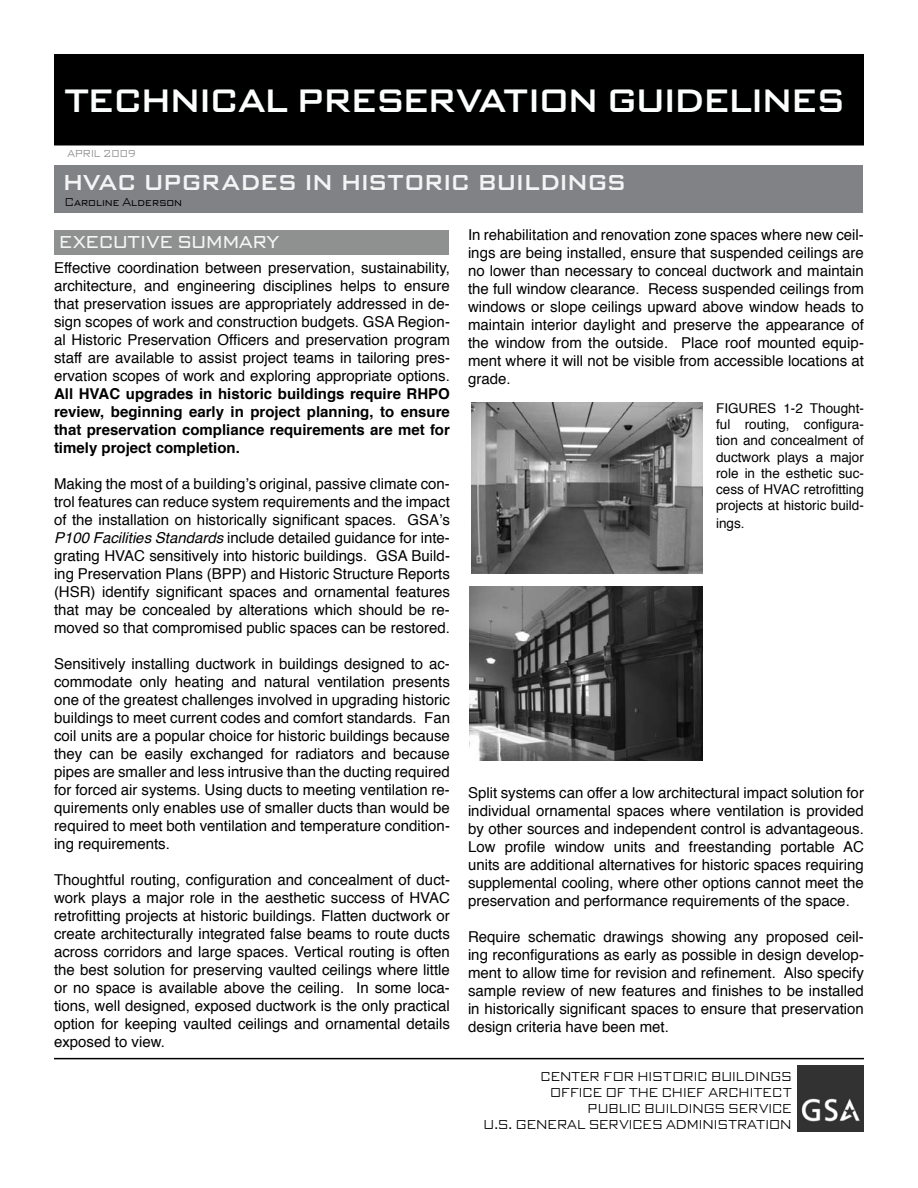
<style>
.page{position:relative;width:918px;height:1188px;background:#fff}
.page>*{position:absolute;margin:0;border:0;box-sizing:border-box;transform-origin:0 0}
.t1{font:500 33.75px "Bank Gothic EF";color:#fdffff}
.t2{font:30px "Bank Gothic EF";color:#f3f4f4}
.t3{font:18px "Bank Gothic EF";color:#f3f4f4}
.t4{font:15px/18px "Helvetica";color:#000;text-align:justify}
.t5{font:700 15px/18px "Helvetica";color:#000;text-align:justify}
.t6{font:13.5px/16.2px "Helvetica";color:#000;text-align:justify}
.t7{font:300 13.5px/16.2px "Bank Gothic EF";color:#000;text-align:right}
.t8{font:300 12px "Bank Gothic EF";color:#000}
.t9{font:300 10.5px "Bank Gothic EF";color:#878988}
.s1{font-style:italic}
</style>
<div class="page">
<hr style="left:54px;top:1058px;width:810px;height:1px;background:#000">
<div style="left:55px;top:55px;width:808px;height:90px;background:#000"></div>
<div style="left:54px;top:54px;width:810px;height:92px;border:2px solid #000"></div>
<div style="left:55px;top:165px;width:808px;height:47px;background:#808285"></div>
<div style="left:54px;top:230px;width:395px;height:24px;background:#8f9191"></div>
<img style="left:471px;top:402px;width:231px;height:172px">
<img style="left:470px;top:586px;width:233px;height:174px">
<img style="left:798px;top:1065px;width:66px;height:67px">
<p class="t1" style="left:65px;top:81px;width:780px">TECHNICAL PRESERVATION GUIDELINES</p>
<p class="t9" style="left:68px;top:147px;width:70px">APRIL 2009</p>
<p class="t2" style="left:63px;top:162px;width:564px">hvac upgrades in historic buildings</p>
<p class="t8" style="left:65px;top:195px;width:119px">Caroline Alderson</p>
<p class="t3" style="left:59px;top:231px;width:222px">EXECUTIVE SUMMARY</p>
<p class="t4" style="left:54px;top:259px;width:397px">Effective coordination between preservation, sustainability, architecture, and engineering disciplines helps to ensure that preservation issues are appropriately addressed in de&shy;sign scopes of work and construction budgets. GSA Region-</p>
<p class="t4" style="left:54px;top:331px;width:397px">al Historic Preservation Officers and preservation program staff are available to assist project teams in tailoring pres&shy;ervation scopes of work and exploring appropriate options.</p>
<p class="t5" style="left:54px;top:385px;width:397px">All HVAC upgrades in historic buildings require RHPO review, beginning early in project planning, to ensure that preservation compliance requirements are met for timely project completion.</p>
<p class="t4" style="left:54px;top:475px;width:397px">Making the most of a building’s original, passive climate con&shy;trol features can reduce system requirements and the impact of the installation on historically significant spaces. GSA’s</p>
<p class="t4" style="left:54px;top:529px;width:397px"><span class="s1">P100 Facilities Standards</span> include detailed guidance for inte&shy;grating HVAC sensitively into historic buildings. GSA Build&shy;ing Preservation Plans (BPP) and Historic Structure Reports</p>
<p class="t4" style="left:54px;top:583px;width:397px">(HSR) identify significant spaces and ornamental features that may be concealed by alterations which should be re&shy;moved so that compromised public spaces can be restored.</p>
<p class="t4" style="left:54px;top:655px;width:397px">Sensitively installing ductwork in buildings designed to ac-</p>
<p class="t4" style="left:54px;top:673px;width:397px">commodate only heating and natural ventilation presents</p>
<p class="t4" style="left:54px;top:691px;width:397px">one of the greatest challenges involved in upgrading historic</p>
<p class="t4" style="left:54px;top:709px;width:398px">buildings to meet current codes and comfort standards. Fan</p>
<p class="t4" style="left:54px;top:727px;width:397px">coil units are a popular choice for historic buildings because they can be easily exchanged for radiators and because</p>
<p class="t4" style="left:54px;top:763px;width:397px">pipes are smaller and less intrusive than the ducting required for forced air systems. Using ducts to meeting ventilation re&shy;quirements only enables use of smaller ducts than would be required to meet both ventilation and temperature condition&shy;ing requirements.</p>
<p class="t4" style="left:54px;top:871px;width:397px">Thoughtful routing, configuration and concealment of duct&shy;work plays a major role in the aesthetic success of HVAC retrofitting projects at historic buildings. Flatten ductwork or create architecturally integrated false beams to route ducts</p>
<p class="t4" style="left:54px;top:943px;width:397px">across corridors and large spaces. Vertical routing is often the best solution for preserving vaulted ceilings where little or no space is available above the ceiling. In some loca&shy;tions, well designed, exposed ductwork is the only practical</p>
<p class="t4" style="left:54px;top:1015px;width:397px">option for keeping vaulted ceilings and ornamental details</p>
<p class="t4" style="left:54px;top:1033px;width:112px">exposed to view.</p>
<p class="t4" style="left:468px;top:226px;width:397px">In rehabilitation and renovation zone spaces where new ceil&shy;ings are being installed, ensure that suspended ceilings are</p>
<p class="t4" style="left:468px;top:262px;width:397px">no lower than necessary to conceal ductwork and maintain the full window clearance. Recess suspended ceilings from</p>
<p class="t4" style="left:468px;top:298px;width:397px">windows or slope ceilings upward above window heads to</p>
<p class="t4" style="left:468px;top:316px;width:397px">maintain interior daylight and preserve the appearance of the window from the outside. Place roof mounted equip&shy;ment where it will not be visible from accessible locations at</p>
<p class="t4" style="left:468px;top:370px;width:44px">grade.</p>
<p class="t6" style="left:716px;top:401px;width:149px">FIGURES 1-2 Thought&shy;ful routing, configura&shy;tion and concealment of ductwork plays a major</p>
<p class="t6" style="left:716px;top:465px;width:149px">role in the esthetic suc-</p>
<p class="t6" style="left:716px;top:482px;width:149px">cess of HVAC retrofitting</p>
<p class="t6" style="left:716px;top:497px;width:149px;line-height:18px">projects at historic build&shy;ings.</p>
<p class="t4" style="left:468px;top:784px;width:397px">Split systems can offer a low architectural impact solution for individual ornamental spaces where ventilation is provided</p>
<p class="t4" style="left:468px;top:820px;width:397px">by other sources and independent control is advantageous.</p>
<p class="t4" style="left:468px;top:838px;width:397px">Low profile window units and freestanding portable AC units are additional alternatives for historic spaces requiring supplemental cooling, where other options cannot meet the preservation and performance requirements of the space.</p>
<p class="t4" style="left:468px;top:928px;width:397px">Require schematic drawings showing any proposed ceil&shy;ing reconfigurations as early as possible in design develop&shy;ment to allow time for revision and refinement. Also specify sample review of new features and finishes to be installed in historically significant spaces to ensure that preservation design criteria have been met.</p>
<p class="t7" style="left:541px;top:1068px;width:253px">CENTER FOR HISTORIC BUILDINGS<br>OFFICE OF THE CHIEF ARCHITECT<br>PUBLIC BUILDINGS SERVICE</p>
<p class="t7" style="left:484px;top:1116px;width:310px">U.S. GENERAL SERVICES ADMINISTRATION</p>
</div>
